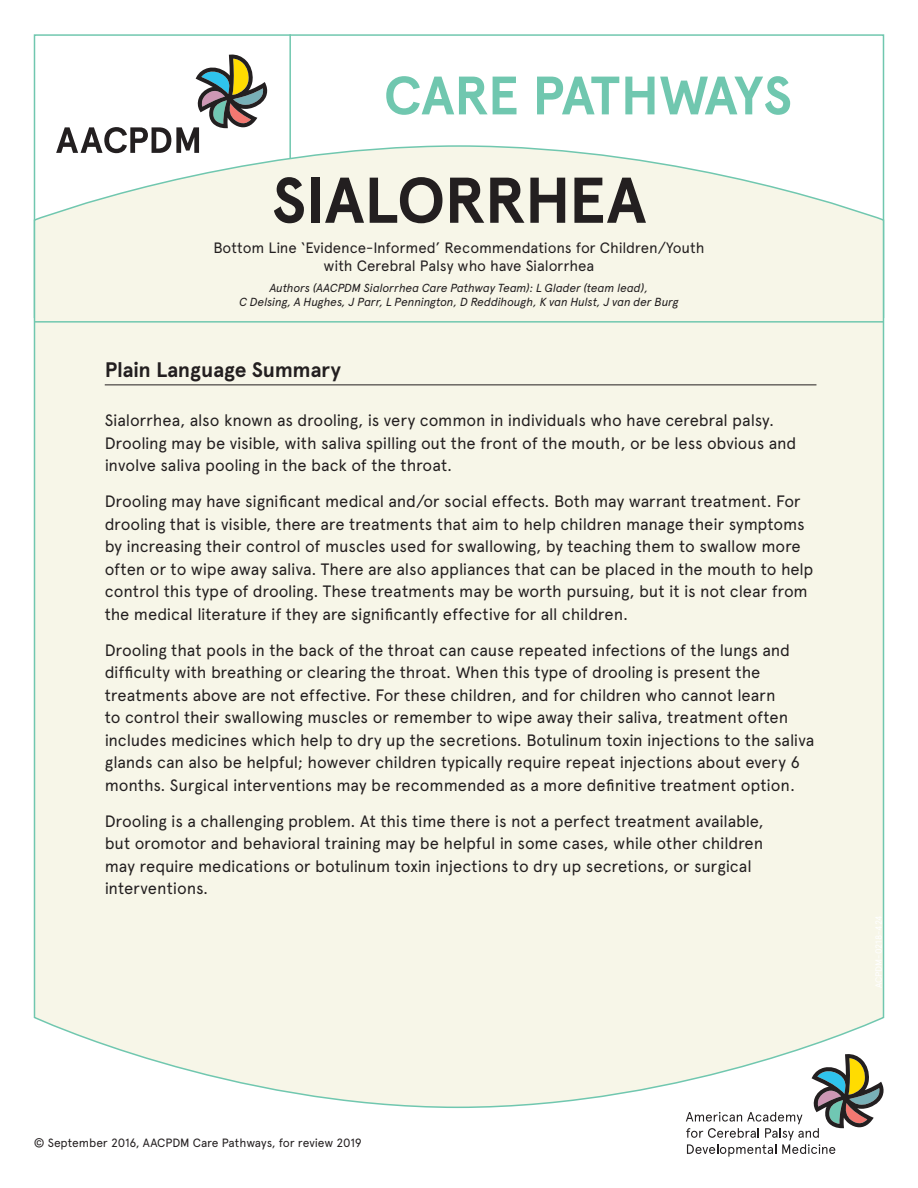
<style>
.page{position:relative;width:918px;height:1188px;background:#fff}
.page>*{position:absolute;margin:0;border:0;box-sizing:border-box;transform-origin:0 0}
.t1{font:700 64.5px "Apercu";letter-spacing:-.02em;color:#231f20}
.t2{font:700 54px "Apercu";letter-spacing:-.02em;color:#70c7af}
.Plain_Language_-_hea{font:700 21px "Apercu";letter-spacing:-.005em;color:#231f20}
.Plain_Language_-_bod{font:16.5px/22.5px "Apercu";letter-spacing:-.01em;color:#231f20}
.t3{font:15px "Apercu";letter-spacing:-.01em;color:#231f20}
.t4{font:12px "Apercu";letter-spacing:-.01em;color:#231f20}
.Authors{font:italic 11.7px/14.1px "Apercu";letter-spacing:-.01em;color:#231f20;text-align:center}
</style>
<div class="page">
<div style="left:33px;top:145px;width:852px;height:964px;background:#f7f6e8"></div>
<svg style="left:56px;top:55px;width:211px;height:98px"></svg>
<hr style="left:289px;top:34px;width:2px;height:124px;background:#70c7af">
<svg style="left:686px;top:1054px;width:198px;height:103px"></svg>
<hr style="left:105px;top:384px;width:711px;height:1px;background:#231f20">
<hr style="left:34px;top:321px;width:849px;height:2px;background:#70c7af">
<h2 class="t2" style="left:384px;top:63px;width:410px">CARE PATHWAYS</h2>
<p class="t1" style="left:272px;top:161px;width:376px">SIALORRHEA</p>
<p class="t3" style="left:213px;top:239px;width:493px">Bottom Line ‘Evidence-Informed’ Recommendations for Children/Youth</p>
<p class="t3" style="left:324px;top:257px;width:272px">with Cerebral Palsy who have Sialorrhea</p>
<p class="Authors" style="left:239px;top:281px;width:441px">Authors (AACPDM Sialorrhea Care Pathway Team): L Glader (team lead),<br>C Delsing, A Hughes, J Parr, L Pennington, D Reddihough, K van Hulst, J van der Burg</p>
<p class="Plain_Language_-_hea" style="left:105px;top:357px;width:238px">Plain Language Summary</p>
<p class="Plain_Language_-_bod" style="left:105px;top:409px;width:693px">Sialorrhea, also known as drooling, is very common in individuals who have cerebral palsy.<br>Drooling may be visible, with saliva spilling out the front of the mouth, or be less obvious and involve saliva pooling in the back of the throat.</p>
<p class="Plain_Language_-_bod" style="left:105px;top:490px;width:710px">Drooling may have significant medical and/or social effects. Both may warrant treatment. For drooling that is visible, there are treatments that aim to help children manage their symptoms by increasing their control of muscles used for swallowing, by teaching them to swallow more often or to wipe away saliva. There are also appliances that can be placed in the mouth to help control this type of drooling. These treatments may be worth pursuing, but it is not clear from the medical literature if they are significantly effective for all children.</p>
<p class="Plain_Language_-_bod" style="left:105px;top:639px;width:711px">Drooling that pools in the back of the throat can cause repeated infections of the lungs and difficulty with breathing or clearing the throat. When this type of drooling is present the treatments above are not effective. For these children, and for children who cannot learn<br>to control their swallowing muscles or remember to wipe away their saliva, treatment often includes medicines which help to dry up the secretions. Botulinum toxin injections to the saliva glands can also be helpful; however children typically require repeat injections about every 6 months. Surgical interventions may be recommended as a more definitive treatment option.</p>
<p class="Plain_Language_-_bod" style="left:105px;top:810px;width:660px">Drooling is a challenging problem. At this time there is not a perfect treatment available, but oromotor and behavioral training may be helpful in some cases, while other children may require medications or botulinum toxin injections to dry up secretions, or surgical interventions.</p>
<p class="t4" style="left:34px;top:1136px;width:329px">© September 2016, AACPDM Care Pathways, for review 2019</p>
</div>
